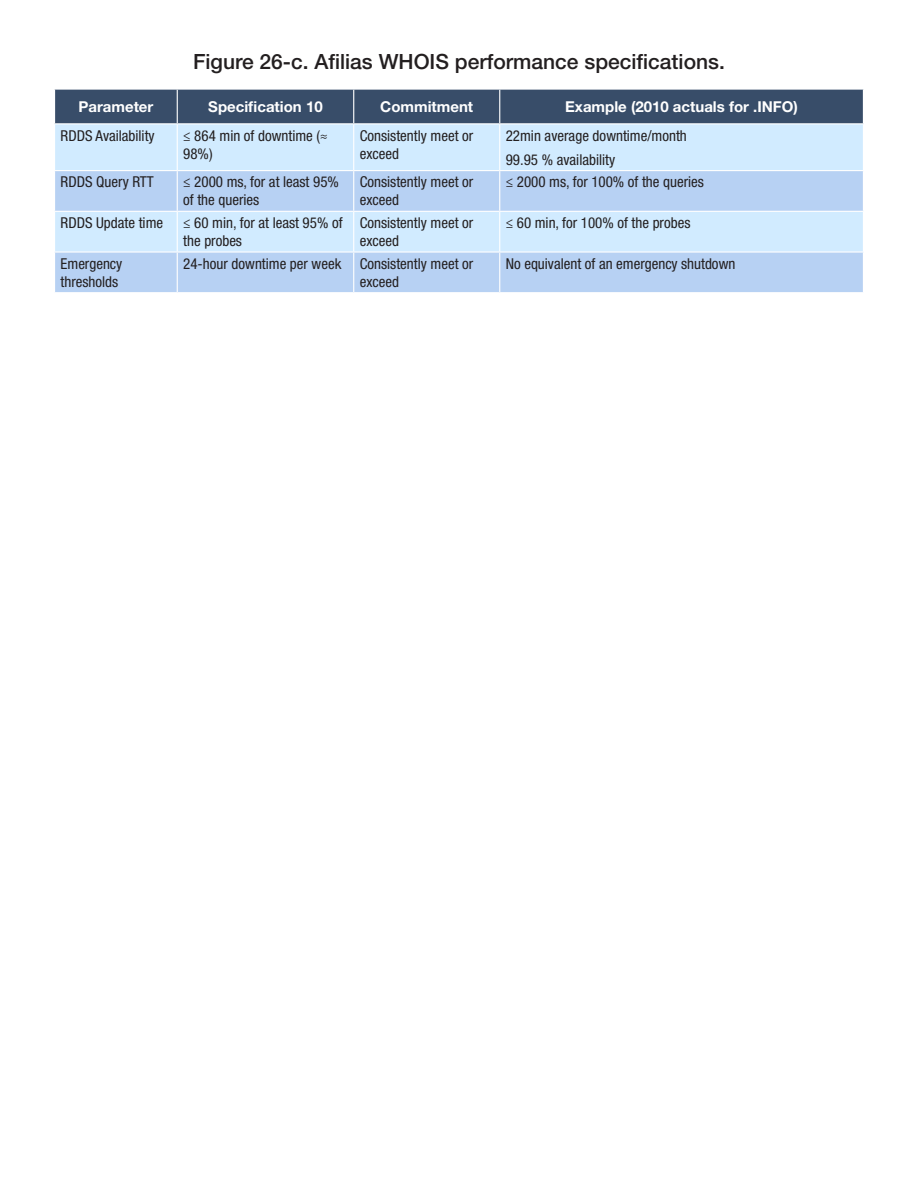
<style>
.page{position:relative;width:918px;height:1188px;background:#fff}
.page>*{position:absolute;margin:0;border:0;box-sizing:border-box;transform-origin:0 0}
.Fig_Title{font:500 21px "Helvetica Neue LT Std";color:#231f20}
.Table_text{font:condensed 15px/18px "Helvetica Neue LT Std";color:#231f20}
.Table_Col_Head{font:700 15px "Helvetica Neue LT Std";color:#fff}
</style>
<div class="page">
<div style="left:55px;top:90px;width:808px;height:33px;background:#384d69"></div>
<div style="left:55px;top:124px;width:808px;height:46px;background:#d1ebff"></div>
<svg style="left:55px;top:171px;width:808px;height:121px;background:#c0d9f7"></svg>
<hr style="left:54px;top:211px;width:123px;height:1px;background:#fff">
<hr style="left:177px;top:211px;width:177px;height:1px;background:#fff">
<hr style="left:354px;top:211px;width:146px;height:1px;background:#fff">
<hr style="left:500px;top:211px;width:364px;height:1px;background:#fff">
<hr style="left:54px;top:251px;width:123px;height:2px;background:#fff">
<hr style="left:177px;top:251px;width:177px;height:2px;background:#fff">
<hr style="left:354px;top:251px;width:146px;height:2px;background:#fff">
<hr style="left:500px;top:251px;width:364px;height:2px;background:#fff">
<hr style="left:499px;top:90px;width:1px;height:33px;background:#fff">
<hr style="left:177px;top:124px;width:1px;height:46px;background:#fff">
<hr style="left:353px;top:124px;width:1px;height:46px;background:#fff">
<hr style="left:499px;top:124px;width:1px;height:46px;background:#fff">
<hr style="left:177px;top:171px;width:1px;height:40px;background:#fff">
<hr style="left:353px;top:171px;width:1px;height:40px;background:#fff">
<hr style="left:499px;top:171px;width:1px;height:40px;background:#fff">
<hr style="left:177px;top:212px;width:1px;height:39px;background:#fff">
<hr style="left:353px;top:212px;width:1px;height:39px;background:#fff">
<hr style="left:499px;top:212px;width:1px;height:39px;background:#fff">
<hr style="left:177px;top:253px;width:1px;height:39px;background:#fff">
<hr style="left:353px;top:253px;width:1px;height:39px;background:#fff">
<hr style="left:499px;top:253px;width:1px;height:39px;background:#fff">
<hr style="left:177px;top:90px;width:1px;height:33px;background:#fff">
<hr style="left:353px;top:90px;width:1px;height:33px;background:#fff">
<p class="Fig_Title" style="left:193px;top:49px;width:533px">Figure 26-c. Afilias WHOIS performance specifications.</p>
<p class="Table_Col_Head" style="left:78px;top:97px;width:76px">Parameter</p>
<p class="Table_Col_Head" style="left:208px;top:97px;width:116px">Specification 10</p>
<p class="Table_Col_Head" style="left:380px;top:97px;width:94px">Commitment</p>
<p class="Table_Col_Head" style="left:565px;top:97px;width:234px">Example (2010 actuals for .INFO)</p>
<p class="Table_text" style="left:61px;top:126px;width:96px">RDDS Availability</p>
<p class="Table_text" style="left:183px;top:126px;width:146px">≤ 864 min of downtime (≈<br>98%)</p>
<p class="Table_text" style="left:360px;top:126px;width:115px">Consistently meet or exceed</p>
<p class="Table_text" style="left:506px;top:126px;width:183px">22min average downtime/month</p>
<p class="Table_text" style="left:506px;top:150px;width:111px">99.95 % availability</p>
<p class="Table_text" style="left:61px;top:173px;width:95px">RDDS Query RTT</p>
<p class="Table_text" style="left:183px;top:173px;width:157px">≤ 2000 ms, for at least 95% of the queries</p>
<p class="Table_text" style="left:360px;top:173px;width:115px">Consistently meet or exceed</p>
<p class="Table_text" style="left:506px;top:173px;width:200px">≤ 2000 ms, for 100% of the queries</p>
<p class="Table_text" style="left:61px;top:214px;width:104px">RDDS Update time</p>
<p class="Table_text" style="left:183px;top:214px;width:161px">≤ 60 min, for at least 95% of the probes</p>
<p class="Table_text" style="left:360px;top:214px;width:115px">Consistently meet or exceed</p>
<p class="Table_text" style="left:506px;top:214px;width:186px">≤ 60 min, for 100% of the probes</p>
<p class="Table_text" style="left:61px;top:254px;width:63px">Emergency thresholds</p>
<p class="Table_text" style="left:183px;top:254px;width:160px">24-hour downtime per week</p>
<p class="Table_text" style="left:360px;top:254px;width:115px">Consistently meet or exceed</p>
<p class="Table_text" style="left:506px;top:254px;width:231px">No equivalent of an emergency shutdown</p>
</div>
